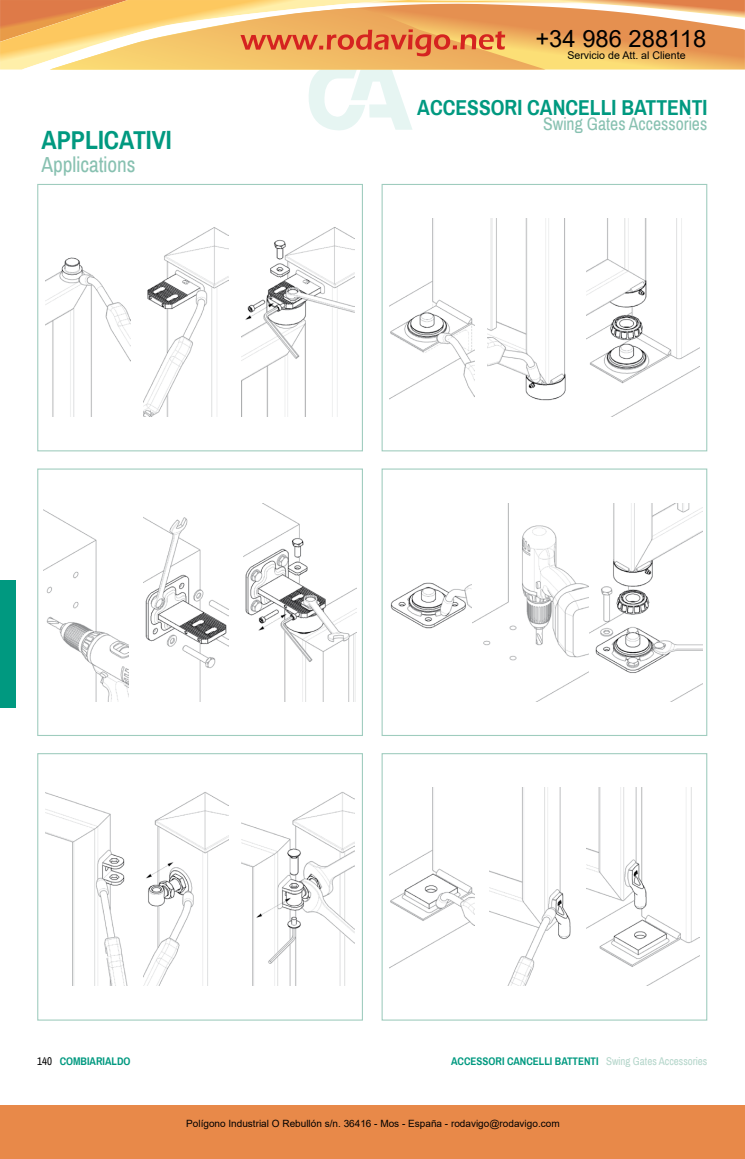
<style>
.page{position:relative;width:745px;height:1159px;background:#fff}
.page>*{position:absolute;margin:0;border:0;box-sizing:border-box;transform-origin:0 0}
.t1{font:700 25.88px "Archivo Narrow";color:#009980}
.t2{font:23.75px "Arial";color:#000}
.t3{font:700 21.5px "Archivo Narrow";color:#009980}
.t4{font:21.25px "Archivo Narrow";color:#88c1b1}
.t5{font:17.75px "Archivo Narrow";color:#88c1b1}
.t6{font:700 10.88px "Archivo Narrow";color:#009980}
.t7{font:10.62px "Arial";color:#000}
.t8{font:10px "Arial";color:#000}
.s1{font-weight:400;color:#000}
.s2{font-weight:400;color:#b5d6cb}
</style>
<div class="page">
<div style="left:37px;top:753px;width:326px;height:267px;border:1px solid #9fccbe"></div>
<div style="left:381px;top:753px;width:326px;height:267px;border:1px solid #9fccbe"></div>
<div style="left:37px;top:184px;width:326px;height:267px;border:1px solid #9fccbe"></div>
<div style="left:381px;top:184px;width:326px;height:267px;border:1px solid #9fccbe"></div>
<div style="left:37px;top:468px;width:326px;height:268px;border:1px solid #9fccbe"></div>
<div style="left:381px;top:468px;width:326px;height:268px;border:1px solid #9fccbe"></div>
<img style="left:46px;top:792px;width:82px;height:194px">
<img style="left:143px;top:792px;width:85px;height:194px">
<img style="left:241px;top:792px;width:113px;height:194px">
<img style="left:389px;top:788px;width:85px;height:181px">
<img style="left:489px;top:788px;width:82px;height:198px">
<img style="left:586px;top:788px;width:113px;height:198px">
<img style="left:46px;top:257px;width:85px;height:160px">
<img style="left:143px;top:227px;width:85px;height:190px">
<img style="left:241px;top:227px;width:113px;height:190px">
<img style="left:389px;top:218px;width:85px;height:182px">
<img style="left:487px;top:218px;width:79px;height:183px">
<img style="left:586px;top:218px;width:113px;height:199px">
<img style="left:43px;top:509px;width:85px;height:192px">
<img style="left:143px;top:517px;width:85px;height:184px">
<img style="left:243px;top:503px;width:113px;height:198px">
<img style="left:390px;top:503px;width:312px;height:198px">
<div style="left:0;top:580px;width:15px;height:128px;background:#009980"></div>
<div style="left:0;top:1105px;width:744px;height:54px;background:#e88949"></div>
<svg style="left:0;top:0;width:744px;height:131px"></svg>
<h2 class="t2" style="left:535px;top:22px;width:172px">+34 986 288118</h2>
<h1 class="t1" style="left:41px;top:126px;width:132px">APPLICATIVI</h1>
<h3 class="t4" style="left:41px;top:151px;width:95px">Applications</h3>
<p class="t7" style="left:567px;top:48px;width:120px">Servicio de Att. al Cliente</p>
<h3 class="t3" style="left:417px;top:96px;width:291px">ACCESSORI CANCELLI BATTENTI</h3>
<h3 class="t5" style="left:543px;top:113px;width:165px">Swing Gates Accessories</h3>
<p class="t6" style="left:37px;top:1055px;width:95px"><span class="s1">140</span> COMBIARIALDO</p>
<p class="t6" style="left:451px;top:1055px;width:257px">ACCESSORI CANCELLI BATTENTI <span class="s2">Swing Gates Accessories</span></p>
<p class="t8" style="left:186px;top:1117px;width:375px">Polígono Industrial O Rebullón s/n. 36416 - Mos - España - rodavigo@rodavigo.com</p>
</div>
